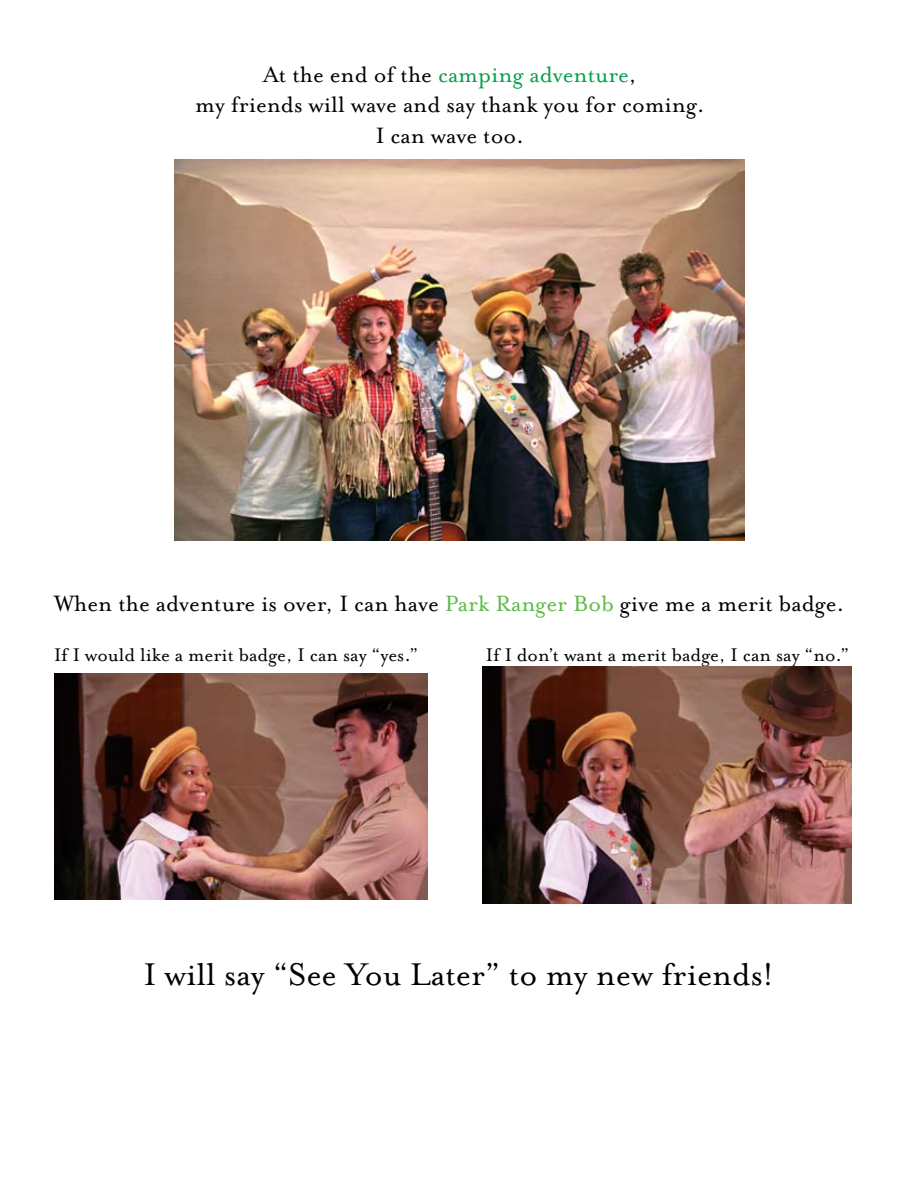
<style>
.page{position:relative;width:918px;height:1188px;background:#fff}
.page>*{position:absolute;margin:0;border:0;box-sizing:border-box;transform-origin:0 0}
.t1{font:36px "Mrs Eaves Roman";color:#000}
.t2{font:25.5px/30.6px "Mrs Eaves Roman";color:#000;text-align:center}
.t3{font:21px "Mrs Eaves Roman";color:#000}
.s1{color:#0a9f49}
.s2{color:#5ebb46}
</style>
<div class="page">
<img style="left:174px;top:160px;width:571px;height:380px">
<img style="left:482px;top:666px;width:370px;height:238px">
<img style="left:54px;top:674px;width:374px;height:226px">
<p class="t2" style="left:195px;top:59px;width:511px">At the end of the <span class="s1">camping adventure</span>,<br>my friends will wave and say thank you for coming.<br>I can wave too.</p>
<p class="t2" style="left:54px;top:588px;width:792px">When the adventure is over, I can have <span class="s2">Park Ranger Bob</span> give me a merit badge.</p>
<p class="t3" style="left:54px;top:643px;width:366px">If I would like a merit badge, I can say “yes.”</p>
<p class="t3" style="left:486px;top:643px;width:365px">If I don’t want a merit badge, I can say “no.”</p>
<h1 class="t1" style="left:144px;top:955px;width:632px">I will say “See You Later” to my new friends!</h1>
</div>
